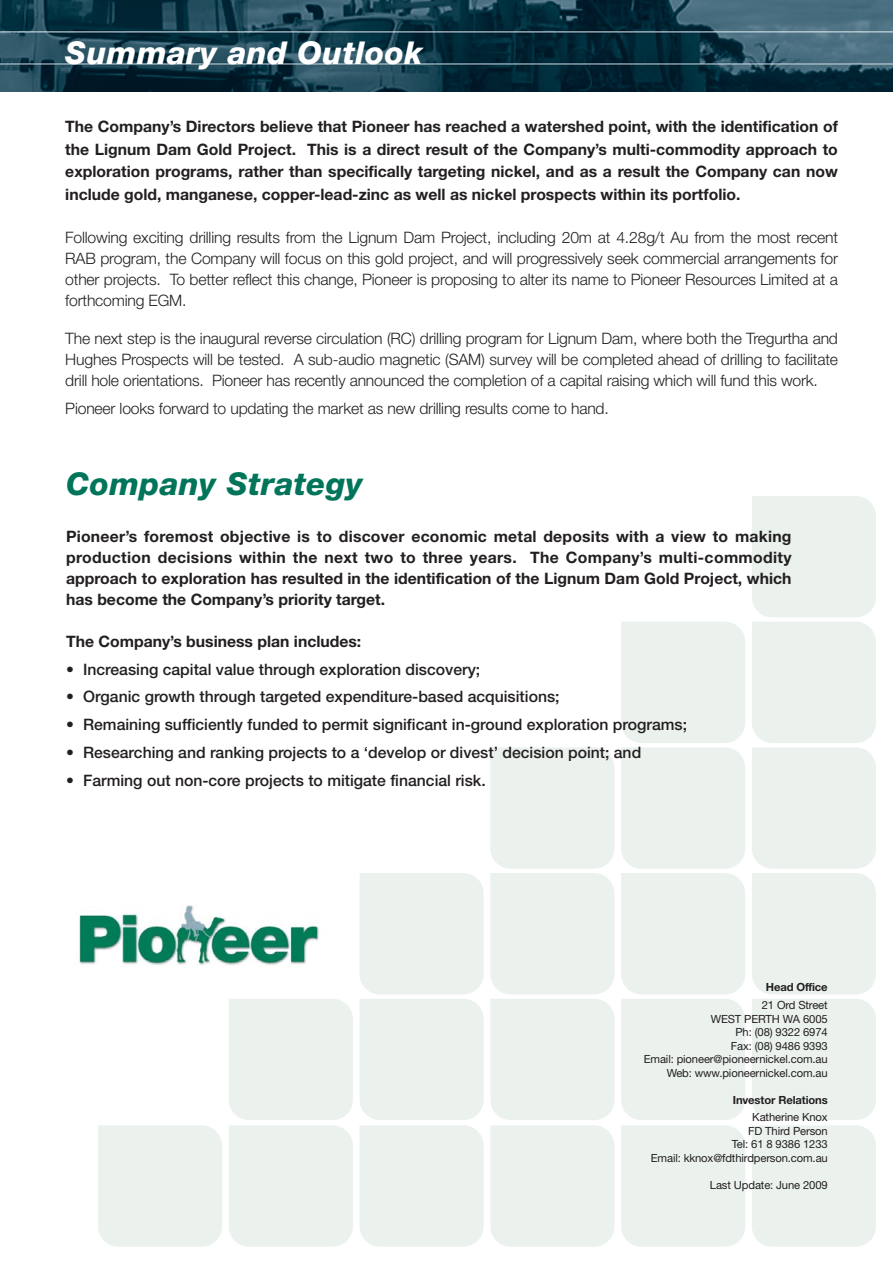
<style>
.page{position:relative;width:893px;height:1263px;background:#fff}
.page>*{position:absolute;margin:0;border:0;box-sizing:border-box;transform-origin:0 0}
.t1{font:italic 800 31.5px "Helvetica Neue";letter-spacing:.01em;color:#fff}
.t2{font:italic 800 31.5px "Helvetica Neue";letter-spacing:.015em;color:#007559}
.t3{font:300 15.75px/21px "Helvetica Neue";letter-spacing:-.01em;color:#231f20;text-align:justify}
.t4{font:700 15.75px/22.5px "Helvetica Neue";color:#231f20;text-align:justify}
.t5{font:500 15.75px "Helvetica Neue";color:#231f20}
.t6{font:11.25px/13.5px "Helvetica Neue";letter-spacing:-.01em;color:#231f20;text-align:right}
.t7{font:700 11.25px "Helvetica Neue";letter-spacing:-.01em;color:#231f20}
</style>
<div class="page">
<img style="left:0;top:0;width:892px;height:91px">
<div style="left:98px;top:1125px;width:124px;height:122px;background:#ebf2ee"></div>
<div style="left:229px;top:999px;width:124px;height:248px;background:#ebf2ee"></div>
<div style="left:360px;top:873px;width:124px;height:374px;background:#ebf2ee"></div>
<div style="left:490px;top:747px;width:124px;height:500px;background:#ebf2ee"></div>
<div style="left:621px;top:622px;width:124px;height:625px;background:#ebf2ee"></div>
<div style="left:752px;top:496px;width:124px;height:751px;background:#ebf2ee"></div>
<img style="left:79px;top:905px;width:240px;height:60px">
<h1 class="t1" style="left:65px;top:41px;width:359px">Summary and Outlook</h1>
<p class="t4" style="left:65px;top:117px;width:774px">The Company’s Directors believe that Pioneer has reached a watershed point, with the identification of the Lignum Dam Gold Project. This is a direct result of the Company’s multi-commodity approach to exploration programs, rather than specifically targeting nickel, and as a result the Company can now include gold, manganese, copper-lead-zinc as well as nickel prospects within its portfolio.</p>
<p class="t3" style="left:65px;top:229px;width:774px">Following exciting drilling results from the Lignum Dam Project, including 20m at 4.28g/t Au from the most recent RAB program, the Company will focus on this gold project, and will progressively seek commercial arrangements for other projects. To better reflect this change, Pioneer is proposing to alter its name to Pioneer Resources Limited at a forthcoming EGM.</p>
<p class="t3" style="left:65px;top:330px;width:774px">The next step is the inaugural reverse circulation (RC) drilling program for Lignum Dam, where both the Tregurtha and Hughes Prospects will be tested. A sub-audio magnetic (SAM) survey will be completed ahead of drilling to facilitate drill hole orientations. Pioneer has recently announced the completion of a capital raising which will fund this work.</p>
<p class="t3" style="left:65px;top:399px;width:545px">Pioneer looks forward to updating the market as new drilling results come to hand.</p>
<h1 class="t2" style="left:66px;top:473px;width:298px">Company Strategy</h1>
<p class="t4" style="left:66px;top:527px;width:727px;line-height:21px">Pioneer’s foremost objective is to discover economic metal deposits with a view to making production decisions within the next two to three years. The Company’s multi-commodity approach to exploration has resulted in the identification of the Lignum Dam Gold Project, which has become the Company’s priority target.</p>
<p class="t4" style="left:66px;top:632px;width:297px">The Company’s business plan includes:</p>
<p class="t5" style="left:66px;top:663px;width:416px">• Increasing capital value through exploration discovery;</p>
<p class="t5" style="left:66px;top:691px;width:495px">• Organic growth through targeted expenditure-based acquisitions;</p>
<p class="t5" style="left:66px;top:719px;width:622px">• Remaining sufficiently funded to permit significant in-ground exploration programs;</p>
<p class="t5" style="left:66px;top:747px;width:577px">• Researching and ranking projects to a ‘develop or divest’ decision point; and</p>
<p class="t5" style="left:66px;top:775px;width:421px">• Farming out non-core projects to mitigate financial risk.</p>
<p class="t7" style="left:766px;top:983px;width:63px">Head Office</p>
<p class="t6" style="left:644px;top:999px;width:185px">21 Ord Street<br>WEST PERTH WA 6005<br>Ph: (08) 9322 6974<br>Fax: (08) 9486 9393<br>Email: pioneer@pioneernickel.com.au<br>Web: www.pioneernickel.com.au</p>
<p class="t7" style="left:733px;top:1095px;width:96px">Investor Relations</p>
<p class="t6" style="left:651px;top:1112px;width:178px">Katherine Knox<br>FD Third Person<br>Tel: 61 8 9386 1233<br>Email: kknox@fdthirdperson.com.au</p>
<p class="t6" style="left:710px;top:1179px;width:119px">Last Update: June 2009</p>
</div>
